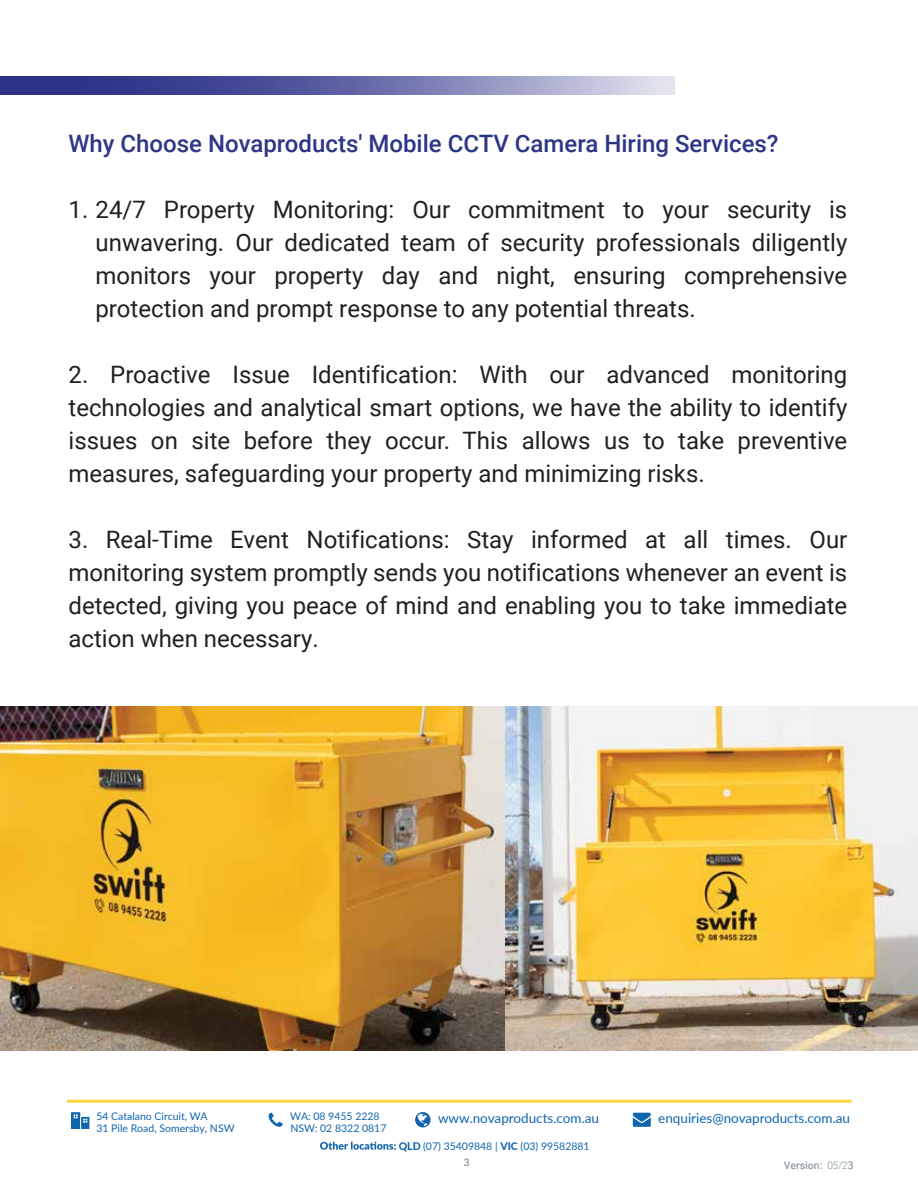
<style>
.page{position:relative;width:918px;height:1188px;background:#fff}
.page>*{position:absolute;margin:0;border:0;box-sizing:border-box;transform-origin:0 0}
.t1{font:24px/33px "Roboto";color:#231f20;text-align:justify}
.t2{font:500 24px "Roboto";color:#2d3587}
.t3{font:13.5px "Lato";color:#1065ae}
.t4{font:10.5px "Lato";color:#1065ae}
.t5{font:500 10.5px "Roboto";color:#8f9ba2}
.s1{font-weight:800}
.s2{font-family:"Avenir";font-weight:300}
</style>
<div class="page">
<svg style="left:320px;top:1142px;width:76px;height:8px"></svg>
<hr style="left:67px;top:1100px;width:785px;height:3px;background:#ffd53d">
<svg style="left:633px;top:1113px;width:18px;height:14px"></svg>
<svg style="left:415px;top:1112px;width:16px;height:15px"></svg>
<svg style="left:269px;top:1113px;width:14px;height:14px"></svg>
<div style="left:71px;top:1112px;width:9px;height:19px;background:#0f66ae"></div>
<div style="left:81px;top:1116px;width:9px;height:18px;background:#0f66ae"></div>
<div style="left:80px;top:1116px;width:10px;height:18px;border:1px solid #fff"></div>
<svg style="left:74px;top:1114px;width:13px;height:9px"></svg>
<div style="left:69px;top:1129px;width:22px;height:8px;background:#fff"></div>
<svg style="left:0;top:76px;width:675px;height:18px;background:#7275ae"></svg>
<svg style="left:12px;top:80px;width:648px;height:14px;background:#6b6faa"></svg>
<img style="left:505px;top:707px;width:413px;height:343px">
<img style="left:0;top:707px;width:505px;height:343px">
<p class="t2" style="left:69px;top:126px;width:712px">Why Choose Novaproducts' Mobile CCTV Camera Hiring Services?</p>
<p class="t1" style="left:96px;top:192px;width:753px;text-indent:-27px">1. 24/7 Property Monitoring: Our commitment to your security is unwavering. Our dedicated team of security professionals diligently monitors your property day and night, ensuring comprehensive protection and prompt response to any potential threats.</p>
<p class="t1" style="left:69px;top:357px;width:780px">2. Proactive Issue Identification: With our advanced monitoring technologies and analytical smart options, we have the ability to identify issues on site before they occur. This allows us to take preventive measures, safeguarding your property and minimizing risks.</p>
<p class="t1" style="left:69px;top:522px;width:780px">3. Real-Time Event Notifications: Stay informed at all times. Our monitoring system promptly sends you notifications whenever an event is detected, giving you peace of mind and enabling you to take immediate action when necessary.</p>
<p class="t4" style="left:96px;top:1109px;width:113px">54 Catalano Circuit, WA</p>
<p class="t4" style="left:290px;top:1109px;width:91px">WA: 08 9455 2228</p>
<p class="t3" style="left:438px;top:1108px;width:163px">www.novaproducts.com.au</p>
<p class="t3" style="left:658px;top:1108px;width:193px">enquiries@novaproducts.com.au</p>
<p class="t4" style="left:96px;top:1121px;width:140px">31 Pile Road, Somersby, NSW</p>
<p class="t4" style="left:290px;top:1121px;width:98px">NSW: 02 8322 0817</p>
<p class="t4" style="left:399px;top:1138px;width:193px"><span class="s1">QLD</span> (07) 35409848 | <span class="s1">VIC</span> (03) 99582881</p>
<p class="t5" style="left:464px;top:1155px;width:7px">3</p>
<p class="t5" style="left:784px;top:1158px;width:71px">Version: <span class="s2">05/23</span></p>
</div>
